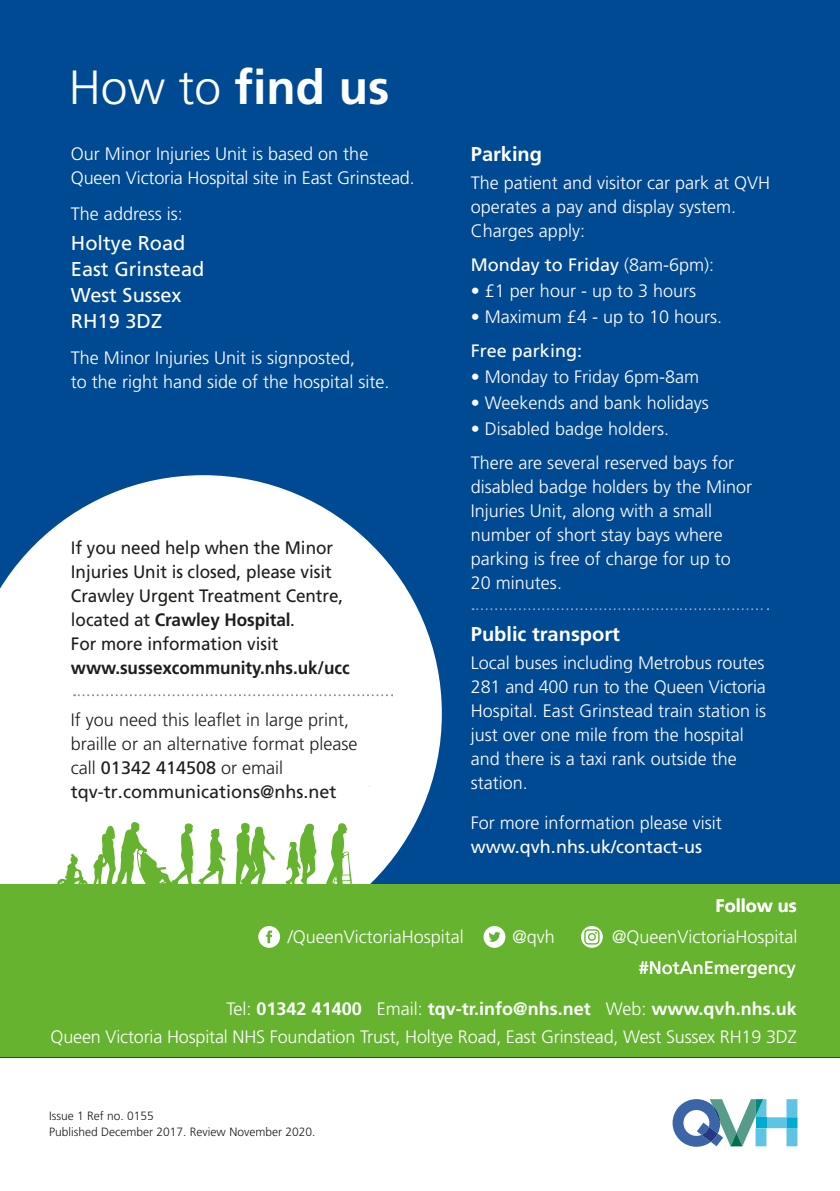
<style>
.page{position:relative;width:840px;height:1191px;background:#fff}
.page>*{position:absolute;margin:0;border:0;box-sizing:border-box;transform-origin:0 0}
.t1{font:700 48px "Frutiger LT Std";color:#fff}
.t2{font:20px/26px "Frutiger LT Std";color:#fff}
.t3{font:700 20px "Frutiger LT Std";color:#fff}
.t4{font:300 18px/24px "Frutiger LT Std";color:#fff}
.t5{font:18px/24px "Frutiger LT Std";letter-spacing:-.005em;color:#1e1e1c;scale:.95 1}
.t6{font:300 18px/24px "Frutiger LT Std";color:#1e1e1c}
.t7{font:18px "Frutiger LT Std";color:#fff}
.t8{font:700 18px "Frutiger LT Std";letter-spacing:-.005em;color:#1e1e1c;scale:.95 1}
.t9{font:700 18px "Frutiger LT Std";color:#fff}
.t10{font:300 12px/16px "Frutiger LT Std";color:#1d1d1b}
.s1{font-weight:300}
.s2{font-weight:700}
.s3{font-weight:400}
</style>
<div class="page">
<div style="left:0;top:0;width:839px;height:1057px;background:#004a93"></div>
<svg style="left:0;top:475px;width:441px;height:409px;background:#dae5ef"></svg>
<div style="left:0;top:788px;width:49px;height:106px;background:#fff"></div>
<div style="left:0;top:884px;width:839px;height:173px;background:#65b32e"></div>
<svg style="left:672px;top:1099px;width:125px;height:47px"></svg>
<svg style="left:57px;top:822px;width:295px;height:62px;background:#c6e3b2"></svg>
<div style="left:483px;top:926px;width:22px;height:21px;background:#fff;border-radius:50%"></div>
<svg style="left:488px;top:932px;width:12px;height:9px"></svg>
<div style="left:258px;top:926px;width:22px;height:21px;background:#fff;border-radius:50%"></div>
<svg style="left:266px;top:930px;width:6px;height:13px"></svg>
<svg style="left:581px;top:926px;width:21px;height:21px"></svg>
<svg style="left:472px;top:608px;width:296px;height:2px"></svg>
<svg style="left:74px;top:694px;width:319px;height:2px"></svg>
<h1 class="t1" style="left:69px;top:59px;width:322px"><span class="s1">How to</span> find us</h1>
<p class="t4" style="left:71px;top:142px;width:345px">Our Minor Injuries Unit is based on the<br>Queen Victoria Hospital site in East Grinstead.</p>
<p class="t4" style="left:71px;top:202px;width:113px">The address is:</p>
<p class="t2" style="left:71px;top:230px;width:135px">Holtye Road<br>East Grinstead<br>West Sussex<br>RH19 3DZ</p>
<p class="t4" style="left:71px;top:346px;width:320px">The Minor Injuries Unit is signposted,<br>to the right hand side of the hospital site.</p>
<p class="t5" style="left:71px;top:535px;width:288px">If you need help when the Minor<br>Injuries Unit is closed, please visit<br>Crawley Urgent Treatment Centre, located at <span class="s2">Crawley Hospital</span>.<br>For more information visit</p>
<p class="t8" style="left:71px;top:657px;width:295px">www.sussexcommunity.nhs.uk/ucc</p>
<p class="t6" style="left:71px;top:708px;width:288px">If you need this leaflet in large print, braille or an alternative format please call <span class="s3">01342 414508</span> or email <span class="s3">tqv-tr.communications@nhs.net</span></p>
<p class="t3" style="left:470px;top:142px;width:73px">Parking</p>
<p class="t4" style="left:470px;top:171px;width:301px">The patient and visitor car park at QVH operates a pay and display system.<br>Charges apply:</p>
<p class="t7" style="left:470px;top:254px;width:245px">Monday to Friday <span class="s1">(8am-6pm):</span></p>
<p class="t4" style="left:470px;top:279px;width:227px">• £1 per hour - up to 3 hours</p>
<p class="t4" style="left:470px;top:305px;width:253px">• Maximum £4 - up to 10 hours.</p>
<p class="t7" style="left:470px;top:340px;width:113px">Free parking:</p>
<p class="t4" style="left:470px;top:365px;width:230px">• Monday to Friday 6pm-8am</p>
<p class="t4" style="left:470px;top:391px;width:239px">• Weekends and bank holidays</p>
<p class="t4" style="left:470px;top:412px;width:265px;line-height:34px">• Disabled badge holders.<br>There are several reserved bays for</p>
<p class="t4" style="left:470px;top:475px;width:283px">disabled badge holders by the Minor<br>Injuries Unit, along with a small number of short stay bays where parking is free of charge for up to<br>20 minutes.</p>
<p class="t3" style="left:470px;top:622px;width:150px">Public transport</p>
<p class="t4" style="left:470px;top:651px;width:297px">Local buses including Metrobus routes<br>281 and 400 run to the Queen Victoria<br>Hospital. East Grinstead train station is just over one mile from the hospital and there is a taxi rank outside the station.</p>
<p class="t4" style="left:470px;top:811px;width:252px">For more information please visit</p>
<p class="t7" style="left:470px;top:836px;width:233px">www.qvh.nhs.uk/contact-us</p>
<p class="t9" style="left:715px;top:895px;width:82px">Follow us</p>
<p class="t4" style="left:287px;top:925px;width:178px">/QueenVictoriaHospital</p>
<p class="t4" style="left:512px;top:925px;width:44px">@qvh</p>
<p class="t4" style="left:611px;top:925px;width:187px">@QueenVictoriaHospital</p>
<p class="t7" style="left:638px;top:957px;width:159px">#NotAnEmergency</p>
<p class="t4" style="left:50px;top:995px;width:747px;line-height:28px;text-align:right">Tel: <span class="s2">01342 41400</span> Email: <span class="s2">tqv-tr.info@nhs.net</span> Web: <span class="s2">www.qvh.nhs.uk<br></span>Queen Victoria Hospital NHS Foundation Trust, Holtye Road, East Grinstead, West Sussex RH19 3DZ</p>
<p class="t10" style="left:49px;top:1107px;width:268px">Issue 1 Ref no. 0155<br>Published December 2017. Review November 2020.</p>
</div>
